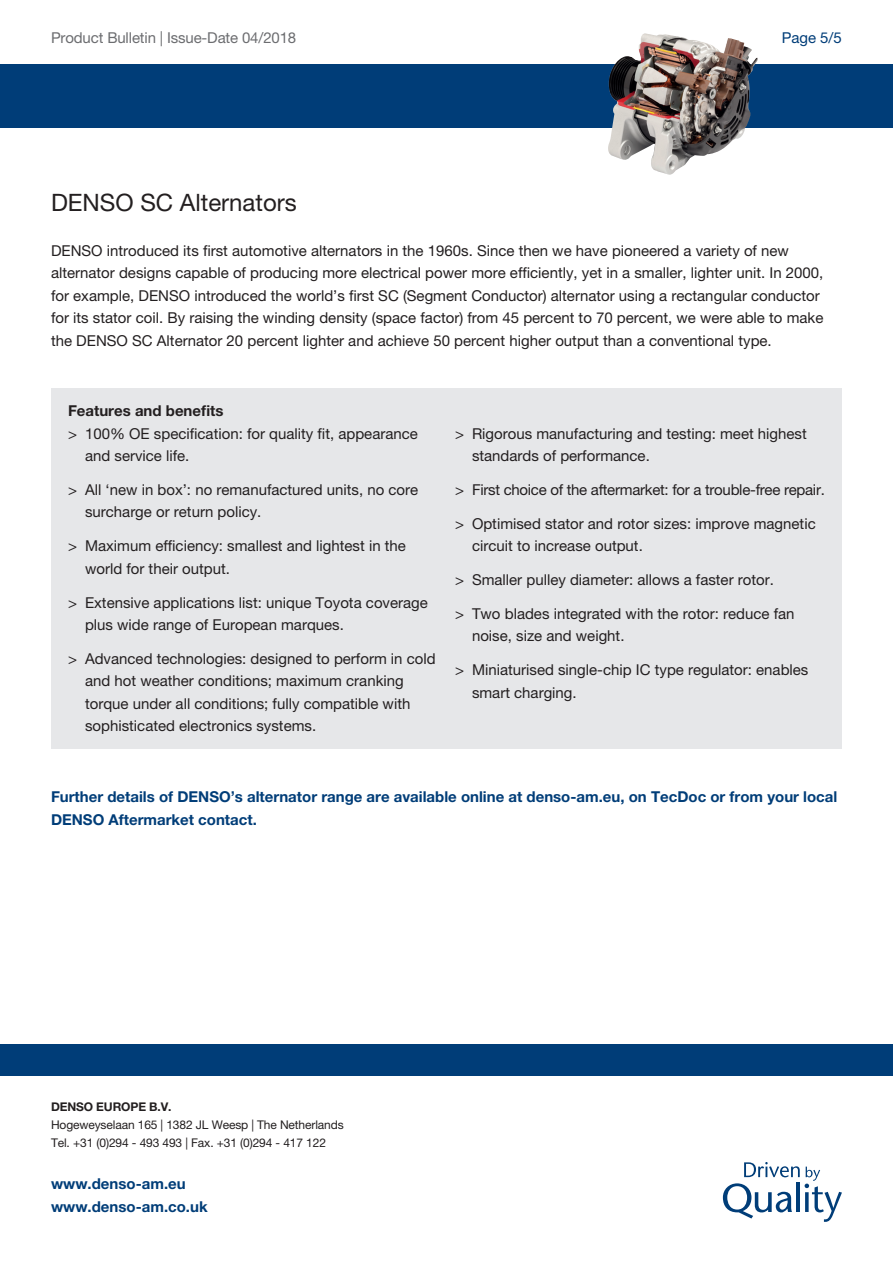
<style>
.page{position:relative;width:893px;height:1263px;background:#fff}
.page>*{position:absolute;margin:0;border:0;box-sizing:border-box;transform-origin:0 0}
.Head_2{font:24px "Helvetica Neue LT Pro";color:#231f20}
.Body_Copy{font:15px/22.5px "Helvetica Neue LT Pro";color:#231f20}
.Body_Copy-2{font:700 15px/22.5px "Helvetica Neue LT Pro";color:#003d78}
.Body_Copy-3{font:15px "Helvetica Neue LT Pro";letter-spacing:-.02em;color:#231f20}
.t1{font:15px "Helvetica Neue LT Pro";letter-spacing:-.01em;color:#6c6d70}
.Head_3{font:700 15px "Helvetica Neue LT Pro";color:#231f20}
.t2{font:15px "Helvetica Neue LT Pro";color:#003d78}
.t3{font:12px/18px "Helvetica Neue LT Pro";letter-spacing:-.01em;color:#231f20}
.t4{font:700 12px "Helvetica Neue LT Pro";letter-spacing:-.01em;color:#231f20}
</style>
<div class="page">
<div style="left:0;top:64px;width:893px;height:64px;background:#003d78"></div>
<div style="left:0;top:1044px;width:893px;height:32px;background:#003d78"></div>
<svg style="left:723px;top:1162px;width:119px;height:60px"></svg>
<img style="left:608px;top:33px;width:150px;height:142px">
<div style="left:51px;top:388px;width:791px;height:361px;background:#e6e7e9"></div>
<p class="t1" style="left:51px;top:28px;width:247px">Product Bulletin | Issue-Date 04/2018</p>
<p class="t2" style="left:782px;top:28px;width:62px">Page 5/5</p>
<p class="Head_2" style="left:51px;top:188px;width:247px">DENSO SC Alternators</p>
<p class="Body_Copy" style="left:51px;top:239px;width:774px">DENSO introduced its first automotive alternators in the 1960s. Since then we have pioneered a variety of new alternator designs capable of producing more electrical power more efficiently, yet in a smaller, lighter unit. In 2000, for example, DENSO introduced the world’s first SC (Segment Conductor) alternator using a rectangular conductor for its stator coil. By raising the winding density (space factor) from 45 percent to 70 percent, we were able to make the DENSO SC Alternator 20 percent lighter and achieve 50 percent higher output than a conventional type.</p>
<p class="Head_3" style="left:68px;top:402px;width:157px">Features and benefits</p>
<p class="Body_Copy" style="left:85px;top:422px;width:334px;text-indent:-17px">&gt; 100% OE specification: for quality fit, appearance and service life.</p>
<p class="Body_Copy" style="left:85px;top:478px;width:335px;text-indent:-17px">&gt; All ‘new in box’: no remanufactured units, no core surcharge or return policy.</p>
<p class="Body_Copy" style="left:85px;top:534px;width:322px;text-indent:-17px">&gt; Maximum efficiency: smallest and lightest in the world for their output.</p>
<p class="Body_Copy" style="left:85px;top:591px;width:344px;text-indent:-17px">&gt; Extensive applications list: unique Toyota coverage plus wide range of European marques.</p>
<p class="Body_Copy" style="left:85px;top:647px;width:352px;text-indent:-17px">&gt; Advanced technologies: designed to perform in cold and hot weather conditions; maximum cranking torque under all conditions; fully compatible with sophisticated electronics systems.</p>
<p class="Body_Copy" style="left:472px;top:422px;width:336px;text-indent:-17px">&gt; Rigorous manufacturing and testing: meet highest standards of performance.</p>
<p class="Body_Copy-3" style="left:455px;top:481px;width:371px">&gt; First choice of the aftermarket: for a trouble-free repair.</p>
<p class="Body_Copy" style="left:472px;top:512px;width:345px;text-indent:-17px">&gt; Optimised stator and rotor sizes: improve magnetic circuit to increase output.</p>
<p class="Body_Copy" style="left:455px;top:568px;width:320px">&gt; Smaller pulley diameter: allows a faster rotor.</p>
<p class="Body_Copy" style="left:472px;top:602px;width:324px;text-indent:-17px">&gt; Two blades integrated with the rotor: reduce fan noise, size and weight.</p>
<p class="Body_Copy" style="left:472px;top:658px;width:338px;text-indent:-17px">&gt; Miniaturised single-chip IC type regulator: enables smart charging.</p>
<p class="Body_Copy-2" style="left:51px;top:785px;width:788px">Further details of DENSO’s alternator range are available online at denso-am.eu, on TecDoc or from your local<br>DENSO Aftermarket contact.</p>
<p class="t4" style="left:51px;top:1099px;width:122px">DENSO EUROPE B.V.</p>
<p class="t3" style="left:51px;top:1115px;width:294px">Hogeweyselaan 165 | 1382 JL Weesp | The Netherlands<br>Tel. +31 (0)294 - 493 493 | Fax. +31 (0)294 - 417 122</p>
<p class="Body_Copy-2" style="left:51px;top:1172px;width:158px">www.denso-am.eu www.denso-am.co.uk</p>
</div>
